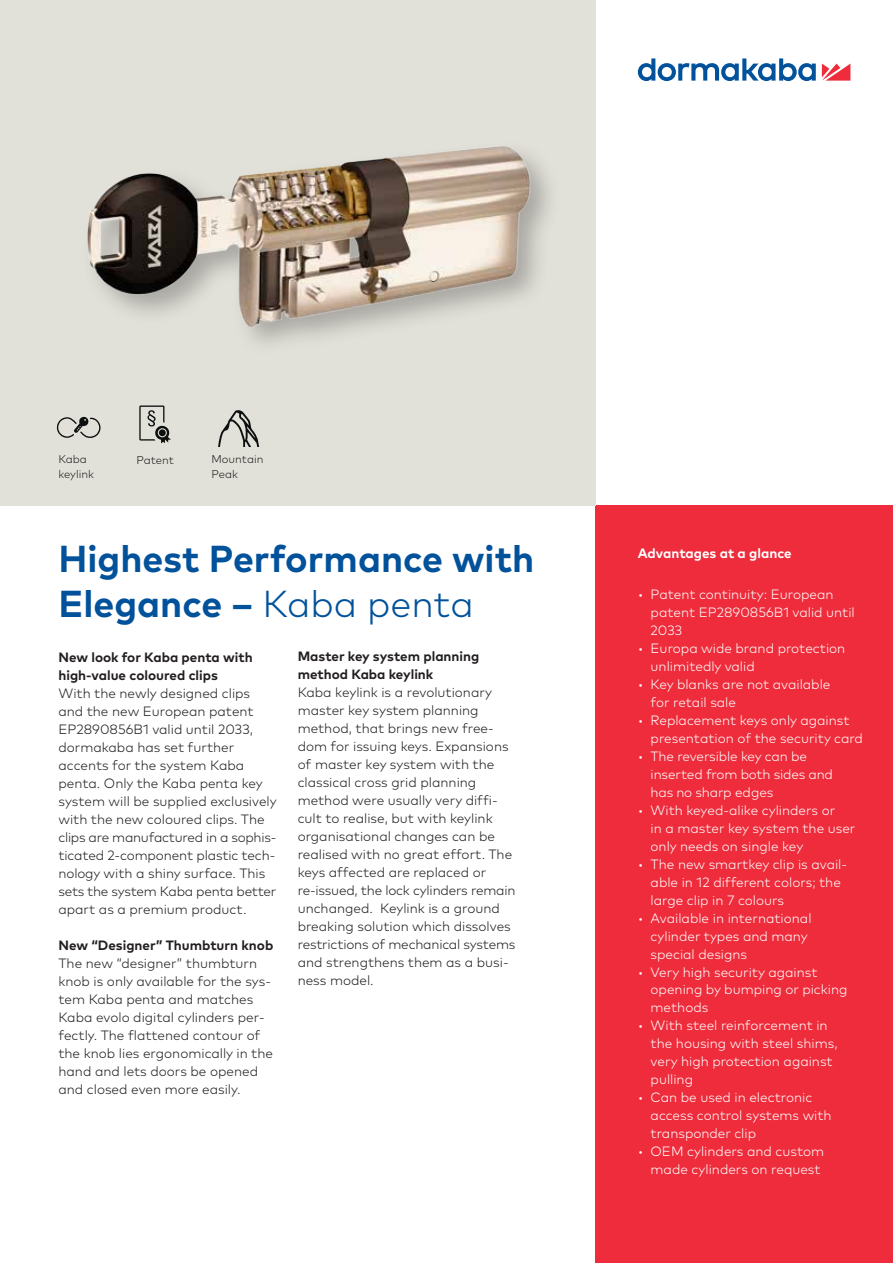
<style>
.page{position:relative;width:893px;height:1263px;background:#fff}
.page>*{position:absolute;margin:0;border:0;box-sizing:border-box;transform-origin:0 0}
.t1{font:700 37.5px/45px "Mark Pro";color:#01519b}
.t2{font:300 13.5px/18px "Mark Pro";color:#231f20}
.t3{font:300 13.5px/18px "Mark Pro";color:#fff}
.t4{font:700 13.5px/18px "Mark Pro";color:#231f20}
.t5{font:700 13.5px "Mark Pro";color:#fff}
.t6{font:300 11.25px/14.2px "Mark Pro";color:#231f20}
.s1{font-weight:300}
</style>
<div class="page">
<svg style="left:822px;top:64px;width:28px;height:17px"></svg>
<svg style="left:638px;top:58px;width:178px;height:23px"></svg>
<div style="left:595px;top:505px;width:298px;height:758px;background:#ee2c3b"></div>
<div style="left:0;top:0;width:595px;height:505px;background:#e2e1d9"></div>
<div style="left:80px;top:140px;width:483px;height:218px;background:#231f20;opacity:.3"></div>
<img style="left:80px;top:140px;width:457px;height:218px">
<svg style="left:218px;top:410px;width:41px;height:36px"></svg>
<svg style="left:139px;top:405px;width:32px;height:38px"></svg>
<svg style="left:57px;top:416px;width:44px;height:22px"></svg>
<p class="t6" style="left:58px;top:451px;width:37px">Kaba keylink</p>
<p class="t6" style="left:136px;top:451px;width:39px">Patent</p>
<p class="t6" style="left:211px;top:451px;width:53px">Mountain<br>Peak</p>
<h1 class="t1" style="left:58px;top:533px;width:477px">Highest Performance with<br>Elegance – <span class="s1">Kaba penta</span></h1>
<p class="t5" style="left:638px;top:543px;width:155px">Advantages at a glance</p>
<p class="t3" style="left:651px;top:584px;width:206px;text-indent:-13px">• Patent continuity: European patent EP2890856B1 valid until<br>2033</p>
<p class="t3" style="left:651px;top:638px;width:196px;text-indent:-13px">• Europa wide brand protection unlimitedly valid</p>
<p class="t3" style="left:651px;top:674px;width:181px;text-indent:-13px">• Key blanks are not available for retail sale</p>
<p class="t3" style="left:651px;top:710px;width:214px;text-indent:-13px">• Replacement keys only against presentation of the security card</p>
<p class="t3" style="left:651px;top:746px;width:184px;text-indent:-13px">• The reversible key can be inserted from both sides and has no sharp edges</p>
<p class="t3" style="left:651px;top:800px;width:206px;text-indent:-13px">• With keyed-alike cylinders or<br>in a master key system the user only needs on single key</p>
<p class="t3" style="left:651px;top:854px;width:198px;text-indent:-13px">• The new smartkey clip is avail&shy;able in 12 different colors; the large clip in 7 colours</p>
<p class="t3" style="left:651px;top:908px;width:162px;text-indent:-13px">• Available in international cylinder types and many special designs</p>
<p class="t3" style="left:651px;top:962px;width:198px;text-indent:-13px">• Very high security against opening by bumping or picking methods</p>
<p class="t3" style="left:651px;top:1016px;width:189px;text-indent:-13px">• With steel reinforcement in the housing with steel shims, very high protection against pulling</p>
<p class="t3" style="left:651px;top:1088px;width:183px;text-indent:-13px">• Can be used in electronic access control systems with transponder clip</p>
<p class="t3" style="left:638px;top:1142px;width:188px;text-align:right">• OEM cylinders and custom made cylinders on request</p>
<p class="t4" style="left:298px;top:646px;width:183px">Master key system planning method Kaba keylink</p>
<p class="t2" style="left:298px;top:683px;width:219px">Kaba keylink is a revolutionary master key system planning method, that brings new free&shy;dom for issuing keys. Expansions of master key system with the classical cross grid planning method were usually very diffi&shy;cult to realise, but with keylink organisational changes can be realised with no great effort. The keys affected are replaced or re-issued, the lock cylinders remain unchanged. Keylink is a ground breaking solution which dissolves restrictions of mechanical systems and strengthens them as a busi&shy;ness model.</p>
<p class="t4" style="left:58px;top:647px;width:196px">New look for Kaba penta with high-value coloured clips</p>
<p class="t2" style="left:58px;top:683px;width:220px">With the newly designed clips and the new European patent<br>EP2890856B1 valid until 2033, dormakaba has set further accents for the system Kaba penta. Only the Kaba penta key system will be supplied exclusively with the new coloured clips. The clips are manufactured in a sophis&shy;ticated 2-component plastic tech&shy;nology with a shiny surface. This sets the system Kaba penta better apart as a premium product.</p>
<p class="t4" style="left:58px;top:934px;width:216px">New “Designer” Thumbturn knob</p>
<p class="t2" style="left:58px;top:953px;width:216px">The new “designer” thumbturn knob is only available for the sys&shy;tem Kaba penta and matches<br>Kaba evolo digital cylinders per&shy;fectly. The flattened contour of the knob lies ergonomically in the hand and lets doors be opened and closed even more easily.</p>
</div>
